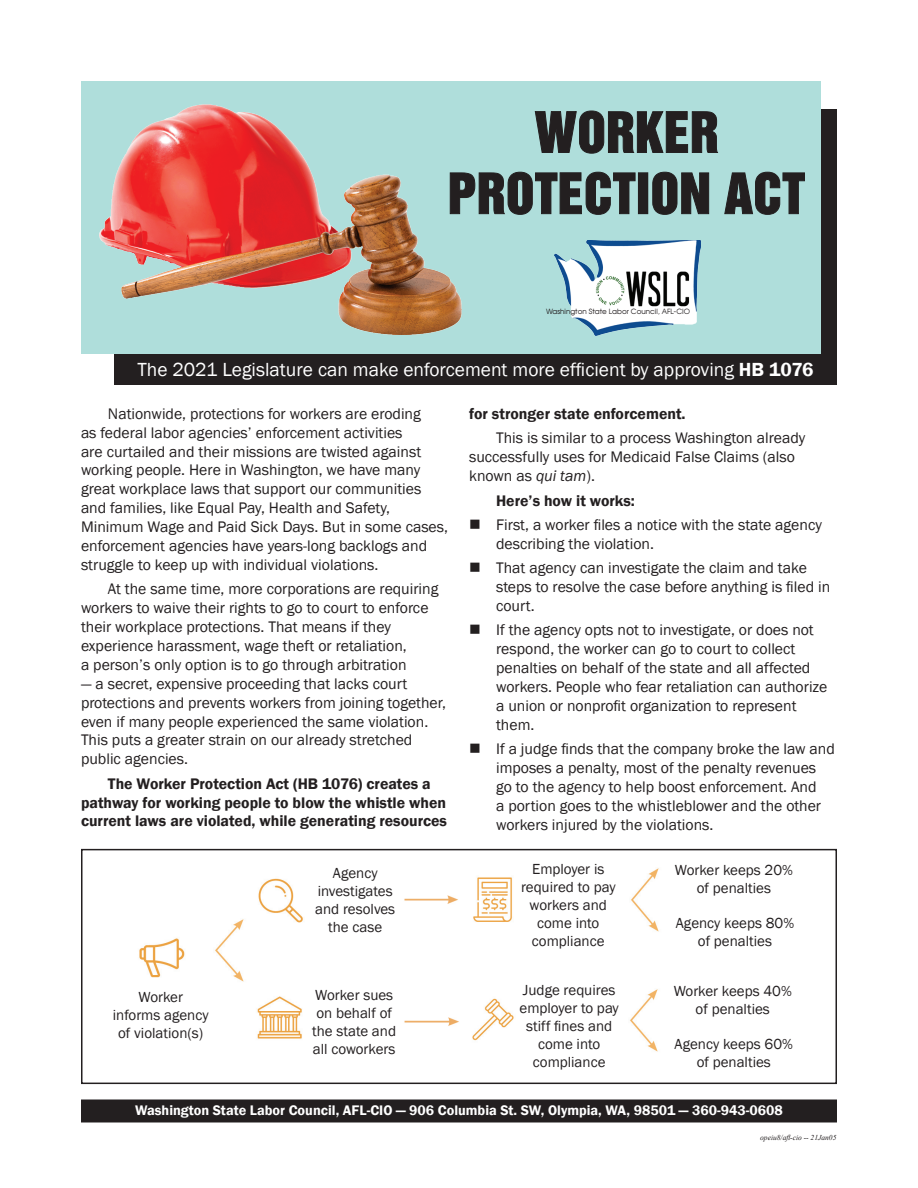
<style>
.page{position:relative;width:918px;height:1188px;background:#fff}
.page>*{position:absolute;margin:0;border:0;box-sizing:border-box;transform-origin:0 0}
.t1{font:51px/61.2px "Switzerland Inserat Plain";letter-spacing:.01em;color:#231f20;text-align:center}
.t2{font:19.5px "Franklin Gothic";color:#fff}
.t3{font:15.75px/18.9px "Franklin Gothic";color:#231f20}
.t4{font:600 15.75px/18.9px "Franklin Gothic";color:#231f20}
.t5{font:15px/18px "Franklin Gothic";color:#231f20;text-align:center}
.t6{font:600 14.25px "Franklin Gothic";color:#fff}
.t7{font:italic 7.5px "Times New Roman";color:#231f20}
.t8{font:7.2px "Avalon Plain";color:#231f20}
.s1{font-weight:600}
.s2{font-style:italic}
</style>
<div class="page">
<div style="left:114px;top:110px;width:723px;height:276px;background:#231f20"></div>
<div style="left:81px;top:81px;width:740px;height:273px;background:#afdedb"></div>
<div style="left:82px;top:1100px;width:754px;height:22px;background:#231f20"></div>
<svg style="left:535px;top:110px;width:183px;height:44px"></svg>
<svg style="left:461px;top:171px;width:175px;height:44px"></svg>
<div style="left:638px;top:173px;width:10px;height:41px;border:1px solid #231f20"></div>
<svg style="left:652px;top:171px;width:57px;height:44px"></svg>
<svg style="left:724px;top:171px;width:81px;height:44px"></svg>
<img style="left:554px;top:240px;width:146px;height:95px">
<img style="left:257px;top:996px;width:45px;height:43px">
<img style="left:258px;top:878px;width:45px;height:45px">
<img style="left:404px;top:1017px;width:55px;height:9px">
<img style="left:404px;top:895px;width:54px;height:9px">
<img style="left:472px;top:998px;width:42px;height:43px">
<img style="left:473px;top:877px;width:39px;height:45px">
<img style="left:139px;top:938px;width:46px;height:40px">
<img style="left:630px;top:989px;width:28px;height:63px">
<img style="left:215px;top:919px;width:29px;height:63px">
<img style="left:631px;top:868px;width:28px;height:64px">
<div style="left:81px;top:849px;width:756px;height:235px;border:2px solid #231f20"></div>
<img style="left:99px;top:104px;width:362px;height:230px">
<h1 class="t1" style="left:448px;top:102px;width:358px">WORKER<br>PROTECTION ACT</h1>
<p class="t8" style="left:546px;top:307px;width:146px">Washington State Labor Council, AFL-CIO</p>
<p class="t2" style="left:137px;top:357px;width:678px">The 2021 Legislature can make enforcement more efficient by approving <span class="s1">HB 1076</span></p>
<p class="t3" style="left:81px;top:404px;width:369px;text-indent:27px">Nationwide, protections for workers are eroding<br>as federal labor agencies’ enforcement activities<br>are curtailed and their missions are twisted against working people. Here in Washington, we have many great workplace laws that support our communities and families, like Equal Pay, Health and Safety, Minimum Wage and Paid Sick Days. But in some cases, enforcement agencies have years-long backlogs and struggle to keep up with individual violations.</p>
<p class="t3" style="left:81px;top:580px;width:359px;text-indent:27px">At the same time, more corporations are requiring workers to waive their rights to go to court to enforce their workplace protections. That means if they experience harassment, wage theft or retaliation,<br>a person’s only option is to go through arbitration</p>
<p class="t3" style="left:81px;top:674px;width:367px">— a secret, expensive proceeding that lacks court protections and prevents workers from joining together, even if many people experienced the same violation.<br>This puts a greater strain on our already stretched public agencies.</p>
<p class="t4" style="left:81px;top:774px;width:368px;text-indent:27px">The Worker Protection Act (HB 1076) creates a pathway for working people to blow the whistle when current laws are violated, while generating resources</p>
<p class="t5" style="left:113px;top:988px;width:97px">Worker informs agency of violation(s)</p>
<p class="t5" style="left:315px;top:865px;width:82px">Agency investigates and resolves the case</p>
<p class="t5" style="left:312px;top:986px;width:85px;text-align:left">Worker sues on behalf of the state and all coworkers</p>
<p class="t4" style="left:469px;top:405px;width:218px">for stronger state enforcement.</p>
<p class="t3" style="left:469px;top:429px;width:338px;text-indent:27px">This is similar to a process Washington already successfully uses for Medicaid False Claims (also known as <span class="s2">qui tam</span>).</p>
<p class="t4" style="left:496px;top:491px;width:140px">Here’s how it works:</p>
<p class="t3" style="left:496px;top:515px;width:327px;text-indent:-27px">■ First, a worker files a notice with the state agency describing the violation.</p>
<p class="t3" style="left:496px;top:559px;width:336px;text-indent:-27px">■ That agency can investigate the claim and take steps to resolve the case before anything is filed in court.</p>
<p class="t3" style="left:496px;top:621px;width:333px;text-indent:-27px">■ If the agency opts not to investigate, or does not respond, the worker can go to court to collect penalties on behalf of the state and all affected workers. People who fear retaliation can authorize a union or nonprofit organization to represent them.</p>
<p class="t3" style="left:496px;top:740px;width:340px;text-indent:-27px">■ If a judge finds that the company broke the law and imposes a penalty, most of the penalty revenues go to the agency to help boost enforcement. And<br>a portion goes to the whistleblower and the other workers injured by the violations.</p>
<p class="t5" style="left:521px;top:861px;width:96px">Employer is required to pay workers and come into compliance</p>
<p class="t5" style="left:520px;top:981px;width:101px">Judge requires employer to pay stiff fines and come into compliance</p>
<p class="t5" style="left:674px;top:982px;width:120px">Worker keeps 40% of penalties</p>
<p class="t5" style="left:675px;top:862px;width:120px">Worker keeps 20% of penalties</p>
<p class="t5" style="left:676px;top:914px;width:120px">Agency keeps 80% of penalties</p>
<p class="t5" style="left:675px;top:1035px;width:120px">Agency keeps 60% of penalties</p>
<p class="t6" style="left:135px;top:1102px;width:649px">Washington State Labor Council, AFL-CIO — 906 Columbia St. SW, Olympia, WA, 98501 — 360-943-0608</p>
<p class="t7" style="left:760px;top:1132px;width:78px">opeiu8/afl-cio -- 21Jan05</p>
</div>
